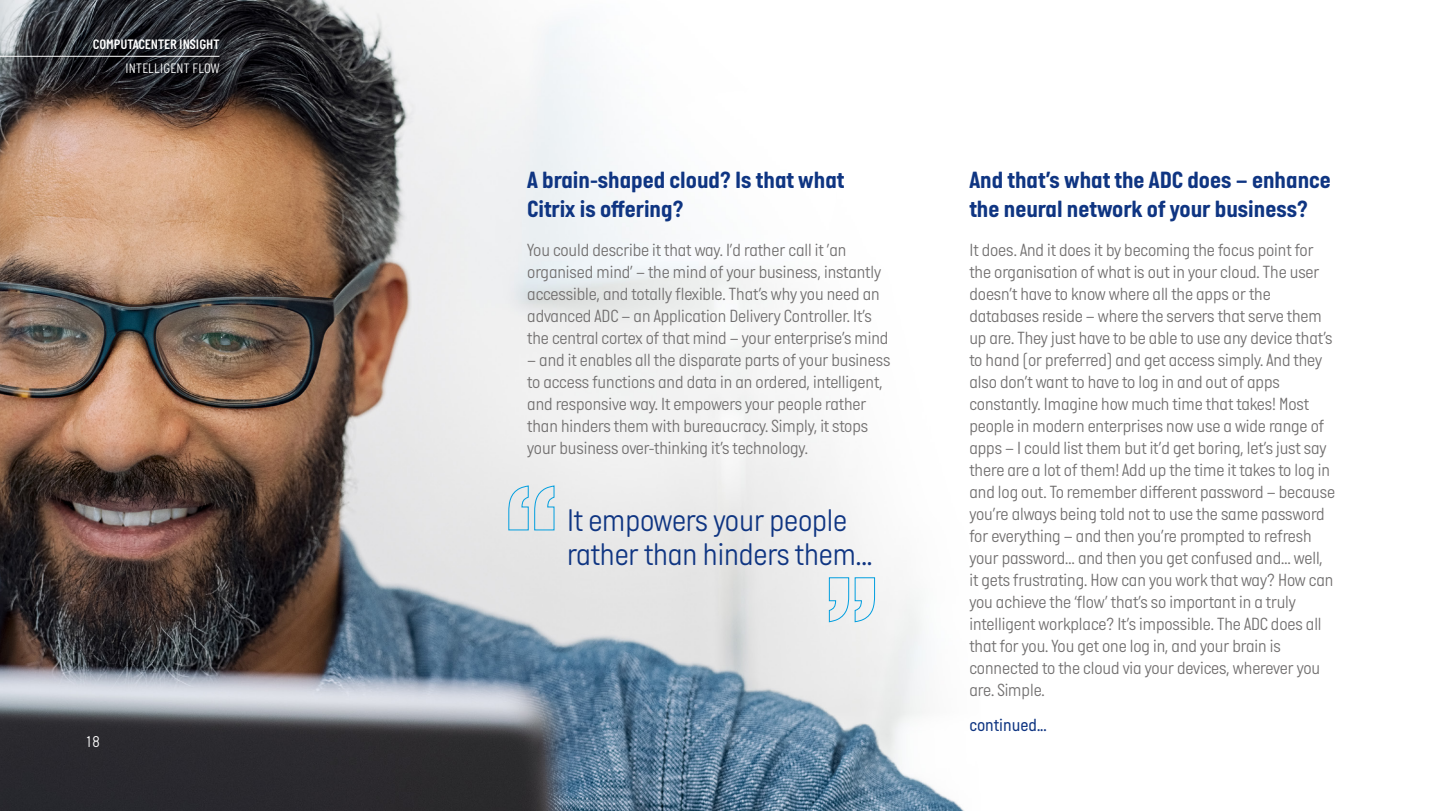
<style>
.page{position:relative;width:1440px;height:811px;background:#fff}
.page>*{position:absolute;margin:0;border:0;box-sizing:border-box;transform-origin:0 0}
.t1{font:300 32px/34px "Italian Plate No One";letter-spacing:-.005em;color:#0f3582}
.t2{font:700 24px/28.8px "Italian Plate No One";color:#0f3582}
.t3{font:300 18px/22px "Italian Plate No One";letter-spacing:-.005em;color:#716f6f}
.t4{font:18px "Italian Plate No One";color:#0f3582}
.t5{font:300 16px "Italian Plate No One";color:#fff}
.t6{font:14px "Italian Plate No One D Bd";color:#fff}
.t7{font:300 14px "Italian Plate No One";letter-spacing:.02em;color:#fff}
</style>
<div class="page">
<img style="left:0;top:0;width:964px;height:811px">
<svg style="left:508px;top:485px;width:47px;height:46px"></svg>
<svg style="left:828px;top:577px;width:47px;height:46px"></svg>
<hr style="left:0;top:56px;width:219px;height:1px;background:#fff">
<p class="t6" style="left:93px;top:37px;width:128px">COMPUTACENTER INSIGHT</p>
<p class="t7" style="left:126px;top:60px;width:96px">INTELLIGENT FLOW</p>
<p class="t5" style="left:85px;top:732px;width:16px">18</p>
<h2 class="t2" style="left:527px;top:166px;width:319px">A brain-shaped cloud? Is that what<br>Citrix is offering?</h2>
<p class="t3" style="left:527px;top:240px;width:363px">You could describe it that way. I’d rather call it ’an organised mind’ – the mind of your business, instantly accessible, and totally flexible. That’s why you need an advanced ADC – an Application Delivery Controller. It’s the central cortex of that mind – your enterprise’s mind</p>
<p class="t3" style="left:527px;top:350px;width:365px">– and it enables all the disparate parts of your business to access functions and data in an ordered, intelligent, and responsive way. It empowers your people rather than hinders them with bureaucracy. Simply, it stops your business over-thinking it’s technology.</p>
<h1 class="t1" style="left:567px;top:505px;width:307px">It empowers your people rather than hinders them...</h1>
<h2 class="t2" style="left:969px;top:166px;width:363px">And that’s what the ADC does – enhance the neural network of your business?</h2>
<p class="t3" style="left:969px;top:240px;width:367px">It does. And it does it by becoming the focus point for the organisation of what is out in your cloud. The user doesn’t have to know where all the apps or the databases reside – where the servers that serve them up are. They just have to be able to use any device that’s to hand (or preferred) and get access simply. And they also don’t want to have to log in and out of apps constantly. Imagine how much time that takes! Most people in modern enterprises now use a wide range of apps – I could list them but it’d get boring, let’s just say there are a lot of them! Add up the time it takes to log in and log out. To remember different password – because you’re always being told not to use the same password for everything – and then you’re prompted to refresh your password… and then you get confused and… well, it gets frustrating. How can you work that way? How can you achieve the ‘flow’ that’s so important in a truly intelligent workplace? It’s impossible. The ADC does all that for you. You get one log in, and your brain is connected to the cloud via your devices, wherever you are. Simple.</p>
<p class="t4" style="left:969px;top:715px;width:79px">continued...</p>
</div>
